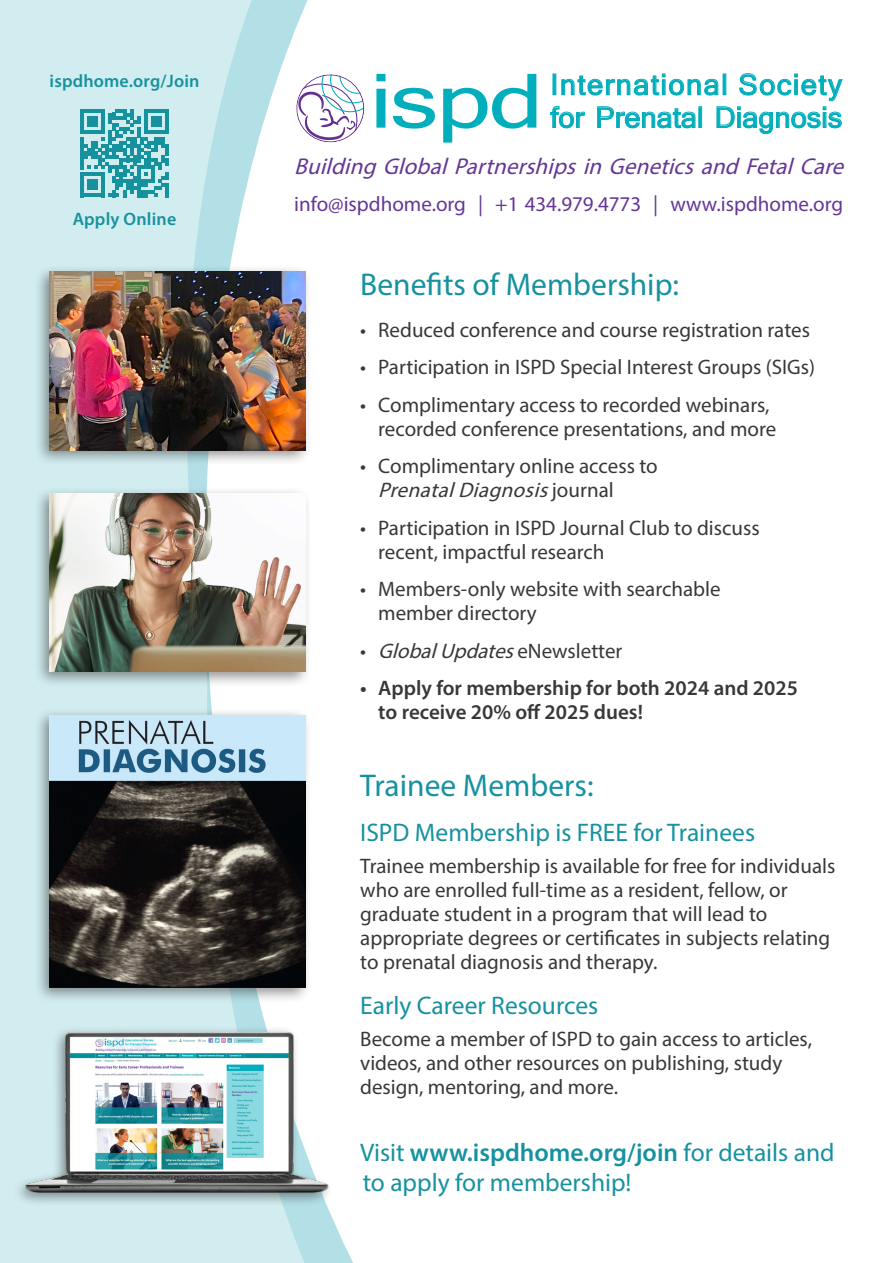
<style>
.page{position:relative;width:893px;height:1263px;background:#d2edf0}
.page>*{position:absolute;margin:0;border:0;box-sizing:border-box;transform-origin:0 0}
.t1{font:43.95px/32.8px "Vrinda";letter-spacing:.035em;color:#00aebc}
.t2{font:31.5px "Myriad Pro";color:#16929f}
.t3{font:25.5px/30.6px "Myriad Pro";color:#16929f}
.t4{font:italic 23.7px "Myriad Pro";letter-spacing:.01em;color:#652d91}
.t5{font:italic 22.95px "Myriad Pro";color:#653695}
.t6{font:21px/24px "Myriad Pro";color:#383839}
.t7{font:600 21px/24px "Myriad Pro";color:#383839}
.t8{font:21px "Myriad Pro";color:#653695}
.t9{font:italic 21px "Myriad Pro";color:#383839}
.t10{font:600 18px "Myriad Pro";letter-spacing:.01em;color:#16929f}
.s1{font-style:italic}
.s2{font-style:normal}
.s3{font-weight:600}
</style>
<div class="page">
<div style="left:188px;top:0;width:705px;height:1263px;background:#fff"></div>
<svg style="left:293px;top:74px;width:74px;height:71px;background:#e2e0ee"></svg>
<svg style="left:376px;top:74px;width:160px;height:69px;background:#b2e6ea"></svg>
<svg style="left:550px;top:73px;width:292px;height:61px;background:#d4f1f3"></svg>
<svg style="left:81px;top:109px;width:87px;height:88px"></svg>
<div style="left:34px;top:486px;width:278px;height:202px;background:#231f20;opacity:.49"></div>
<img style="left:50px;top:493px;width:255px;height:179px">
<div style="left:34px;top:265px;width:278px;height:201px;background:#231f20;opacity:.49"></div>
<img style="left:50px;top:272px;width:255px;height:178px">
<div style="left:34px;top:708px;width:278px;height:296px;background:#231f20;opacity:.49"></div>
<img style="left:50px;top:715px;width:255px;height:273px">
<div style="left:12px;top:1025px;width:322px;height:181px;background:#231f20;opacity:.49"></div>
<img style="left:26px;top:1031px;width:303px;height:161px">
<p class="t10" style="left:50px;top:70px;width:151px">ispdhome.org/Join</p>
<p class="t10" style="left:73px;top:207px;width:105px">Apply Online</p>
<h1 class="t1" style="left:550px;top:69px;width:293px">International Society for Prenatal Diagnosis</h1>
<p class="t5" style="left:294px;top:152px;width:558px">BuildingGlobalPartnershipsinGeneticsandFetalCare</p>
<p class="t4" style="left:296px;top:146px;width:547px">Building Global Partnerships in Genetics and Fetal Care</p>
<p class="t8" style="left:294px;top:191px;width:550px">info@ispdhome.org | +1 434.979.4773 | www.ispdhome.org</p>
<h2 class="t2" style="left:360px;top:265px;width:320px">Benefits of Membership:</h2>
<p class="t6" style="left:360px;top:317px;width:451px">• Reduced conference and course registration rates</p>
<p class="t6" style="left:360px;top:355px;width:456px">• Participation in ISPD Special Interest Groups (SIGs)</p>
<p class="t6" style="left:378px;top:392px;width:399px;text-indent:-18px">• Complimentary access to recorded webinars, recorded conference presentations, and more</p>
<p class="t6" style="left:378px;top:454px;width:281px;text-indent:-18px">• Complimentary online access to<br><span class="s1">PrenatalDiagnosis</span>j o u r n a l</p>
<p class="t6" style="left:378px;top:515px;width:383px;text-indent:-18px">• Participation in ISPD Journal Club to discuss recent, impactful research</p>
<p class="t6" style="left:378px;top:577px;width:344px;text-indent:-18px">• Members-only website with searchable member directory</p>
<p class="t9" style="left:360px;top:638px;width:264px"><span class="s2">•</span> GlobalUpdates<span class="s2">e N e ws l e tt e r</span></p>
<p class="t7" style="left:378px;top:676px;width:421px;text-indent:-18px">• Apply for membership for both 2024 and 2025 to receive 20% off 2025 dues!</p>
<h2 class="t2" style="left:360px;top:766px;width:235px">Trainee Members:</h2>
<p class="t3" style="left:360px;top:817px;width:396px">ISPD Membership is FREE for Trainees</p>
<p class="t6" style="left:360px;top:853px;width:477px">Trainee membership is available for free for individuals who are enrolled full-time as a resident, fellow, or graduate student in a program that will lead to appropriate degrees or certificates in subjects relating to prenatal diagnosis and therapy.</p>
<p class="t3" style="left:360px;top:990px;width:239px">Early Career Resources</p>
<p class="t6" style="left:360px;top:1026px;width:453px">Become a member of ISPD to gain access to articles, videos, and other resources on publishing, study design, mentoring, and more.</p>
<p class="t3" style="left:360px;top:1136px;width:476px">Visit <span class="s3">www.ispdhome.org/join</span> for details and to apply for membership!</p>
</div>
